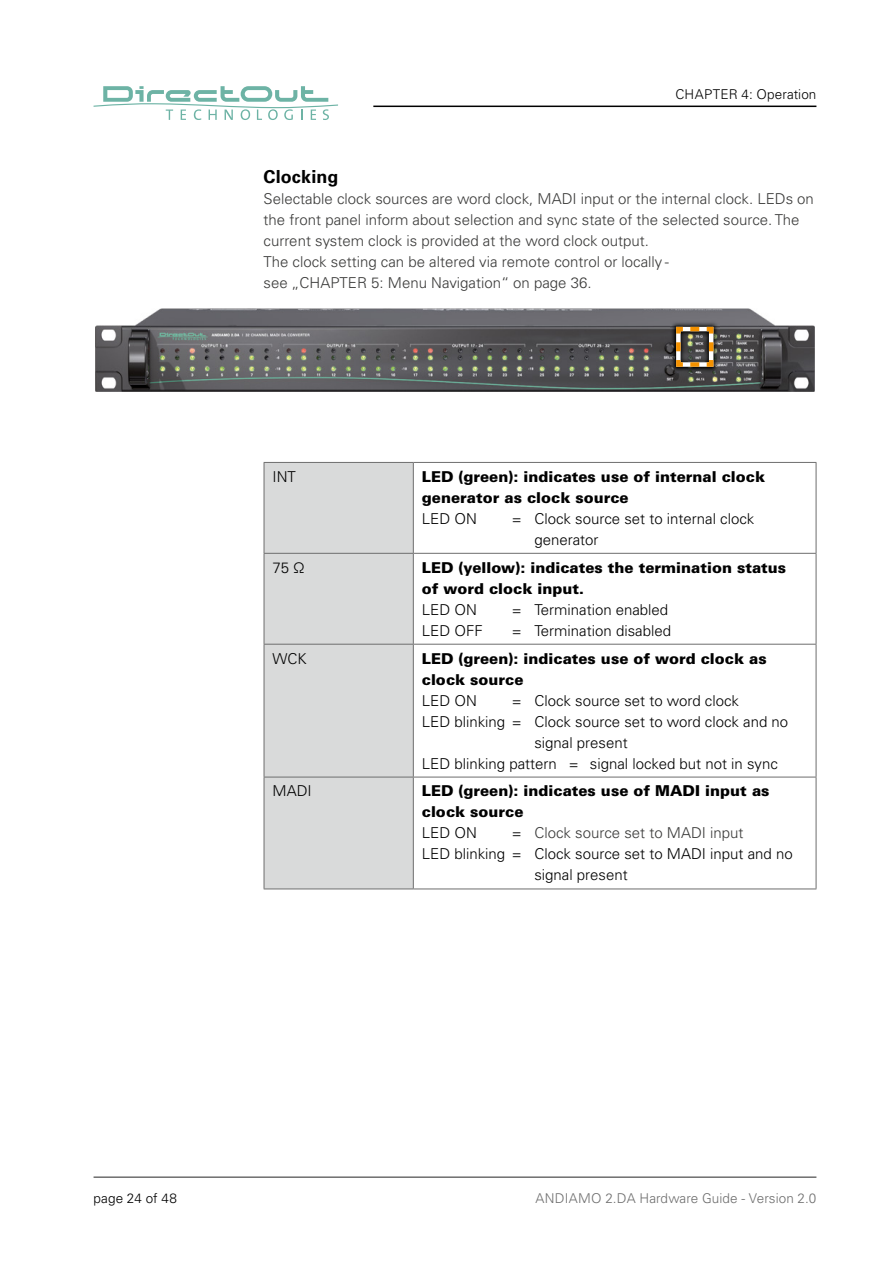
<style>
.page{position:relative;width:893px;height:1263px;background:#fff}
.page>*{position:absolute;margin:0;border:0;box-sizing:border-box;transform-origin:0 0}
.t1{font:700 18px "Univers LT Pro 65";letter-spacing:.005em;color:#000}
.t2{font:300 15px/21px "Univers LT Pro 45";color:#3a3a39}
.t3{font:300 15px/21px "Univers LT Pro 45";color:#000}
.t4{font:900 15px/21px "Univers LT Pro 75";color:#000}
.t5{font:300 13.5px "Univers LT Pro 45";letter-spacing:.005em;color:#6e6e6e}
.t6{font:300 13.5px "Univers LT Pro 45";letter-spacing:.01em;color:#000}
.s1{color:#000}
</style>
<div class="page">
<hr style="left:94px;top:1176px;width:722px;height:2px;background:#6e6e6e">
<hr style="left:373px;top:106px;width:443px;height:1px;background:#000">
<svg style="left:94px;top:86px;width:244px;height:34px"></svg>
<div style="left:265px;top:463px;width:148px;height:425px;background:#d9dada"></div>
<hr style="left:264px;top:463px;width:1px;height:90px;background:#6e6e6e">
<hr style="left:264px;top:462px;width:149px;height:1px;background:#6e6e6e">
<hr style="left:413px;top:463px;width:1px;height:90px;background:#6e6e6e">
<hr style="left:413px;top:462px;width:403px;height:1px;background:#6e6e6e">
<hr style="left:816px;top:463px;width:1px;height:90px;background:#6e6e6e">
<hr style="left:264px;top:554px;width:1px;height:90px;background:#6e6e6e">
<hr style="left:264px;top:644px;width:1px;height:133px;background:#6e6e6e">
<hr style="left:264px;top:777px;width:1px;height:111px;background:#6e6e6e">
<hr style="left:413px;top:554px;width:1px;height:90px;background:#6e6e6e">
<hr style="left:816px;top:554px;width:1px;height:90px;background:#6e6e6e">
<hr style="left:413px;top:644px;width:1px;height:133px;background:#6e6e6e">
<hr style="left:816px;top:644px;width:1px;height:133px;background:#6e6e6e">
<hr style="left:413px;top:777px;width:1px;height:111px;background:#6e6e6e">
<hr style="left:816px;top:777px;width:1px;height:111px;background:#6e6e6e">
<hr style="left:264px;top:553px;width:149px;height:1px;background:#6e6e6e">
<hr style="left:264px;top:644px;width:149px;height:1px;background:#6e6e6e">
<hr style="left:264px;top:777px;width:149px;height:1px;background:#6e6e6e">
<hr style="left:264px;top:888px;width:149px;height:1px;background:#6e6e6e">
<hr style="left:413px;top:553px;width:403px;height:1px;background:#6e6e6e">
<hr style="left:413px;top:644px;width:403px;height:1px;background:#6e6e6e">
<hr style="left:413px;top:777px;width:403px;height:1px;background:#6e6e6e">
<hr style="left:413px;top:888px;width:403px;height:1px;background:#6e6e6e">
<img style="left:95px;top:308px;width:720px;height:84px">
<img style="left:670px;top:321px;width:49px;height:52px">
<svg style="left:674px;top:325px;width:42px;height:44px;background:#7e6d52"></svg>
<p class="t6" style="left:675px;top:86px;width:142px">CHAPTER 4: Operation</p>
<p class="t1" style="left:264px;top:166px;width:76px">Clocking</p>
<p class="t2" style="left:264px;top:188px;width:552px">Selectable clock sources are word clock, MADI input or the internal clock. LEDs on the front panel inform about selection and sync state of the selected source. The current system clock is provided at the word clock output.<br>The clock setting can be altered via remote control or locally -<br>see „CHAPTER 5: Menu Navigation“ on page 36.</p>
<p class="t3" style="left:273px;top:466px;width:25px">INT</p>
<p class="t4" style="left:422px;top:466px;width:345px">LED (green): indicates use of internal clock generator as clock source</p>
<p class="t3" style="left:422px;top:508px;width:57px">LED ON</p>
<p class="t3" style="left:534px;top:508px;width:222px;text-indent:-22px">= Clock source set to internal clock generator</p>
<p class="t3" style="left:273px;top:557px;width:34px">75 Ω</p>
<p class="t4" style="left:422px;top:557px;width:366px">LED (yellow): indicates the termination status of word clock input.</p>
<p class="t3" style="left:422px;top:599px;width:57px">LED ON</p>
<p class="t3" style="left:512px;top:599px;width:158px">= Termination enabled</p>
<p class="t3" style="left:422px;top:620px;width:62px">LED OFF</p>
<p class="t3" style="left:512px;top:620px;width:161px">= Termination disabled</p>
<p class="t3" style="left:273px;top:648px;width:36px">WCK</p>
<p class="t4" style="left:422px;top:647px;width:346px">LED (green): indicates use of word clock as clock source</p>
<p class="t3" style="left:422px;top:690px;width:57px">LED ON</p>
<p class="t3" style="left:512px;top:690px;width:229px">= Clock source set to word clock</p>
<p class="t3" style="left:422px;top:711px;width:368px">LED blinking = Clock source set to word clock and no</p>
<p class="t3" style="left:534px;top:732px;width:95px">signal present</p>
<p class="t3" style="left:422px;top:753px;width:358px">LED blinking pattern = signal locked but not in sync</p>
<p class="t3" style="left:273px;top:781px;width:41px">MADI</p>
<p class="t4" style="left:422px;top:780px;width:349px">LED (green): indicates use of MADI input as clock source</p>
<p class="t3" style="left:422px;top:823px;width:57px">LED ON</p>
<p class="t2" style="left:512px;top:823px;width:233px"><span class="s1">=</span> Clock source set to MADI input</p>
<p class="t3" style="left:422px;top:844px;width:372px">LED blinking = Clock source set to MADI input and no</p>
<p class="t3" style="left:534px;top:865px;width:95px">signal present</p>
<p class="t6" style="left:94px;top:1190px;width:85px">page 24 of 48</p>
<p class="t5" style="left:535px;top:1190px;width:282px">ANDIAMO 2.DA Hardware Guide - Version 2.0</p>
</div>
